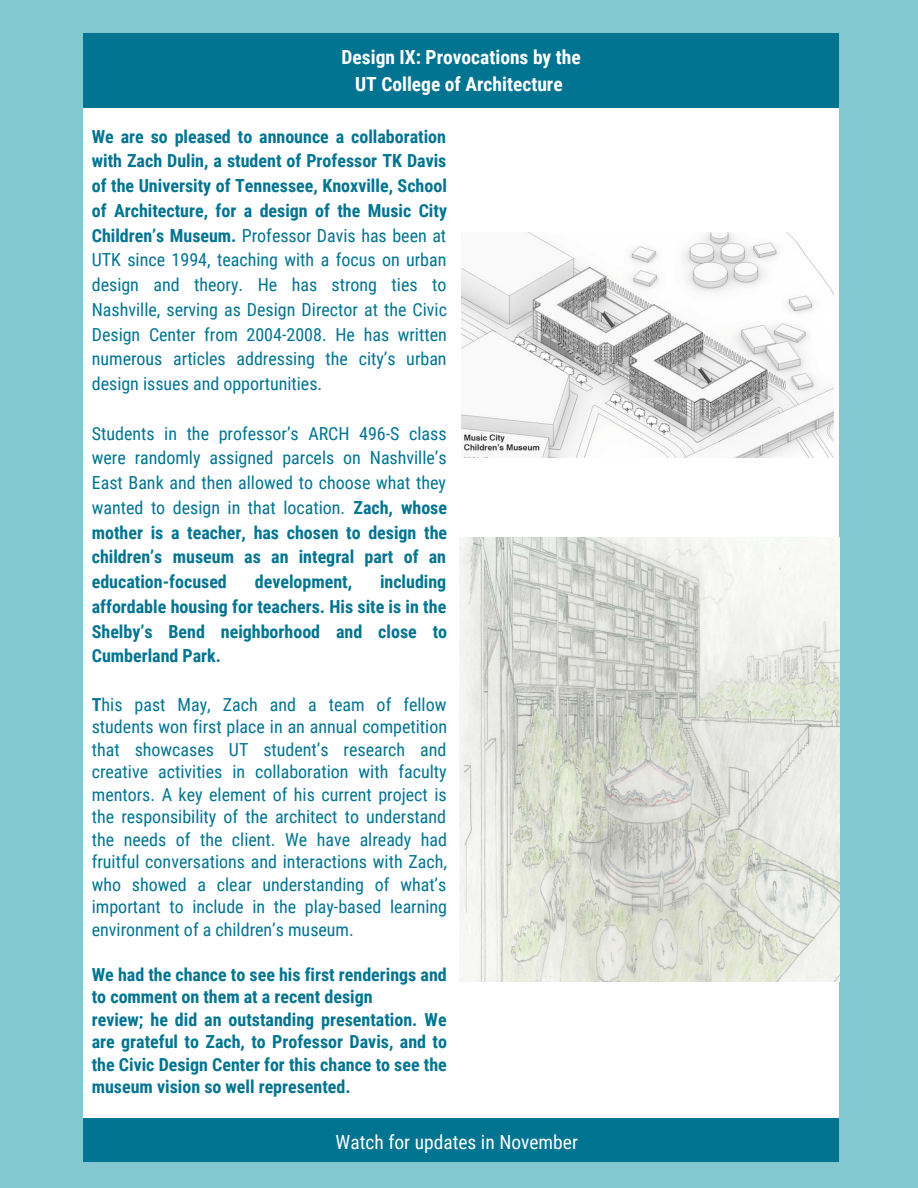
<style>
.page{position:relative;width:918px;height:1188px;background:#83c7d1}
.page>*{position:absolute;margin:0;border:0;box-sizing:border-box;transform-origin:0 0}
.t1{font:700 19.5px/27px "Roboto Condensed";color:#fff;text-align:center}
.t2{font:19.5px "Roboto Condensed";color:#fff}
.t3{font:18px/24.8px "Roboto Condensed";color:#007491;text-align:justify}
.t4{font:700 18px/22.5px "Roboto Condensed";color:#007491;text-align:justify}
.s1{font-weight:700}
</style>
<div class="page">
<div style="left:83px;top:36px;width:756px;height:1117px;background:#fff"></div>
<div style="left:83px;top:1119px;width:756px;height:43px;background:#007491"></div>
<div style="left:83px;top:33px;width:756px;height:75px;background:#007491"></div>
<img style="left:461px;top:232px;width:373px;height:225px">
<img style="left:459px;top:537px;width:380px;height:445px">
<p class="t1" style="left:342px;top:43px;width:241px">Design IX: Provocations by the<br>UT College of Architecture</p>
<p class="t3" style="left:92px;top:124px;width:357px"><span class="s1">We are so pleased to announce a collaboration with Zach Dulin, a student of Professor TK Davis of the University of Tennessee, Knoxville, School of Architecture, for a design of the Music City Children’s Museum.</span> Professor Davis has been at UTK since 1994, teaching with a focus on urban design and theory. He has strong ties to Nashville, serving as Design Director at the Civic Design Center from 2004-2008. He has written numerous articles addressing the city’s urban design issues and opportunities.</p>
<p class="t3" style="left:92px;top:421px;width:357px">Students in the professor’s ARCH 496-S class were randomly assigned parcels on Nashville’s East Bank and then allowed to choose what they wanted to design in that location. <span class="s1">Zach, whose mother is a teacher, has chosen to design the children’s museum as an integral part of an education-focused</span></p>
<p class="t4" style="left:92px;top:570px;width:357px;line-height:24.8px;text-indent:288px">including affordable housing for teachers. His site is in the Shelby’s Bend neighborhood and close to Cumberland Park.</p>
<p class="t3" style="left:92px;top:693px;width:357px;line-height:22.5px"><span class="s1">T</span>his past May, Zach and a team of fellow students won first place in an annual competition that showcases UT student’s research and creative activities in collaboration with faculty mentors. A key element of his current project is the responsibility of the architect to understand the needs of the client. We have already had fruitful conversations and interactions with Zach, who showed a clear understanding of what’s important to include in the play-based learning environment of a children’s museum.</p>
<p class="t4" style="left:92px;top:963px;width:357px;text-align:left">We had the chance to see his first renderings and to comment on them at a recent design<br>review; he did an outstanding presentation. We are grateful to Zach, to Professor Davis, and to the Civic Design Center for this chance to see the museum vision so well represented.</p>
<p class="t2" style="left:336px;top:1130px;width:244px">Watch for updates in November</p>
<p class="t4" style="left:255px;top:571px;width:99px">development,</p>
</div>
